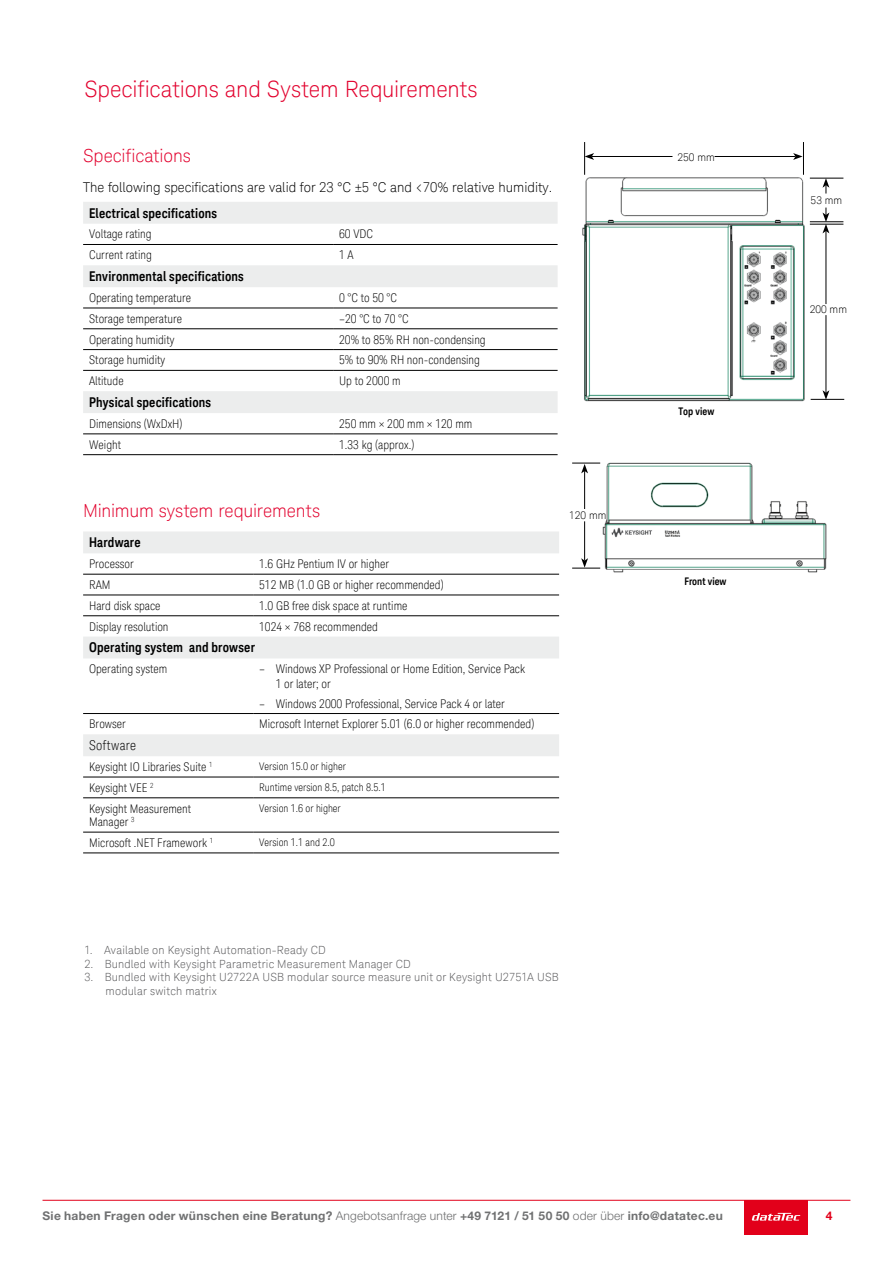
<style>
.page{position:relative;width:893px;height:1263px;background:#fff}
.page>*{position:absolute;margin:0;border:0;box-sizing:border-box;transform-origin:0 0}
.t1{font:300 22.5px "Keysight Sans";letter-spacing:-.005em;color:#e2002d}
.t2{font:300 18px "Keysight Sans";letter-spacing:-.005em;color:#e2002d}
.t3{font:700 13.5px "Keysight Sans Condensed";letter-spacing:.01em;color:#000}
.t4{font:300 13.5px "Keysight Sans";color:#000}
.t5{font:300 condensed 13.5px "Keysight Sans";letter-spacing:.015em;color:#000}
.t6{font:300 condensed 12px/15px "Keysight Sans";color:#000}
.t7{font:700 12px "Helvetica Neue LT Pro";letter-spacing:.025em;color:#707172}
.t8{font:700 12px "Helvetica Neue LT Pro";color:#e2001a}
.t9{font:300 11.25px/13.5px "Keysight Sans";letter-spacing:.015em;color:#58585a}
.t10{font:300 condensed 10.5px "Keysight Sans";color:#000}
.t11{font:300 10.5px "Keysight Sans";color:#000}
.t12{font:700 10.5px "Keysight Sans Condensed";color:#000}
.s1{font-weight:300}
</style>
<div class="page">
<div style="left:744px;top:1200px;width:64px;height:34px;background:#e2001a"></div>
<svg style="left:752px;top:1213px;width:48px;height:7px"></svg>
<hr style="left:43px;top:1200px;width:807px;height:1px;background:#e2001a">
<svg style="left:83px;top:202px;width:475px;height:211px"></svg>
<hr style="left:83px;top:244px;width:250px;height:1px;background:#000">
<hr style="left:333px;top:244px;width:225px;height:1px;background:#000">
<hr style="left:83px;top:308px;width:250px;height:1px;background:#000">
<hr style="left:333px;top:308px;width:225px;height:1px;background:#000">
<hr style="left:83px;top:328px;width:250px;height:1px;background:#000">
<hr style="left:333px;top:328px;width:225px;height:1px;background:#000">
<hr style="left:83px;top:349px;width:250px;height:1px;background:#000">
<hr style="left:333px;top:349px;width:225px;height:1px;background:#000">
<hr style="left:83px;top:370px;width:250px;height:1px;background:#000">
<hr style="left:333px;top:370px;width:225px;height:1px;background:#000">
<hr style="left:83px;top:433px;width:250px;height:1px;background:#000">
<hr style="left:333px;top:433px;width:225px;height:1px;background:#000">
<hr style="left:83px;top:454px;width:250px;height:1px;background:#000">
<hr style="left:333px;top:454px;width:225px;height:1px;background:#000">
<svg style="left:83px;top:532px;width:476px;height:224px"></svg>
<hr style="left:83px;top:852px;width:170px;height:1px;background:#000">
<hr style="left:253px;top:852px;width:306px;height:1px;background:#000">
<hr style="left:83px;top:574px;width:170px;height:1px;background:#000">
<hr style="left:253px;top:574px;width:306px;height:1px;background:#000">
<hr style="left:83px;top:595px;width:170px;height:1px;background:#000">
<hr style="left:253px;top:595px;width:306px;height:1px;background:#000">
<hr style="left:83px;top:615px;width:170px;height:1px;background:#000">
<hr style="left:253px;top:615px;width:306px;height:1px;background:#000">
<hr style="left:83px;top:713px;width:170px;height:1px;background:#000">
<hr style="left:253px;top:713px;width:306px;height:1px;background:#000">
<hr style="left:83px;top:777px;width:170px;height:1px;background:#000">
<hr style="left:253px;top:777px;width:306px;height:1px;background:#000">
<hr style="left:83px;top:797px;width:170px;height:1px;background:#000">
<hr style="left:253px;top:797px;width:306px;height:1px;background:#000">
<hr style="left:83px;top:832px;width:170px;height:1px;background:#000">
<hr style="left:253px;top:832px;width:306px;height:1px;background:#000">
<img style="left:589px;top:462px;width:238px;height:111px">
<img style="left:582px;top:164px;width:245px;height:238px">
<hr style="left:592px;top:156px;width:80px;height:1px;background:#000">
<svg style="left:585px;top:153px;width:9px;height:7px"></svg>
<hr style="left:715px;top:156px;width:80px;height:1px;background:#000">
<svg style="left:793px;top:153px;width:10px;height:7px"></svg>
<hr style="left:810px;top:178px;width:33px;height:1px;background:#000">
<hr style="left:810px;top:221px;width:33px;height:1px;background:#000">
<hr style="left:810px;top:224px;width:33px;height:1px;background:#000">
<hr style="left:811px;top:399px;width:33px;height:1px;background:#000">
<svg style="left:822px;top:178px;width:7px;height:16px"></svg>
<hr style="left:826px;top:231px;width:1px;height:73px;background:#000">
<svg style="left:822px;top:208px;width:7px;height:25px"></svg>
<hr style="left:826px;top:315px;width:1px;height:78px;background:#000">
<svg style="left:822px;top:390px;width:7px;height:10px"></svg>
<hr style="left:584px;top:142px;width:1px;height:33px;background:#000">
<hr style="left:803px;top:142px;width:1px;height:33px;background:#000">
<hr style="left:584px;top:471px;width:1px;height:38px;background:#000">
<svg style="left:572px;top:463px;width:28px;height:10px"></svg>
<hr style="left:584px;top:521px;width:1px;height:40px;background:#000">
<svg style="left:572px;top:558px;width:28px;height:11px"></svg>
<h1 class="t1" style="left:84px;top:76px;width:395px">Specifications and System Requirements</h1>
<h2 class="t2" style="left:83px;top:145px;width:109px">Specifications</h2>
<p class="t4" style="left:83px;top:179px;width:471px">The following specifications are valid for 23 °C ±5 °C and &lt;70% relative humidity.</p>
<p class="t3" style="left:89px;top:205px;width:130px">Electrical specifications</p>
<p class="t6" style="left:89px;top:227px;width:64px">Voltage rating</p>
<p class="t6" style="left:339px;top:227px;width:35px">60 VDC</p>
<p class="t6" style="left:89px;top:248px;width:64px">Current rating</p>
<p class="t6" style="left:339px;top:248px;width:16px">1 A</p>
<p class="t3" style="left:89px;top:268px;width:156px">Environmental specifications</p>
<p class="t6" style="left:89px;top:290px;width:104px">Operating temperature</p>
<p class="t6" style="left:339px;top:290px;width:59px">0 °C to 50 °C</p>
<p class="t6" style="left:89px;top:311px;width:94px">Storage temperature</p>
<p class="t6" style="left:339px;top:311px;width:71px">–20 °C to 70 °C</p>
<p class="t6" style="left:89px;top:332px;width:87px">Operating humidity</p>
<p class="t6" style="left:339px;top:332px;width:148px">20% to 85% RH non-condensing</p>
<p class="t6" style="left:89px;top:353px;width:78px">Storage humidity</p>
<p class="t6" style="left:339px;top:353px;width:142px">5% to 90% RH non-condensing</p>
<p class="t6" style="left:89px;top:373px;width:36px">Altitude</p>
<p class="t6" style="left:339px;top:373px;width:63px">Up to 2000 m</p>
<p class="t3" style="left:89px;top:394px;width:124px">Physical specifications</p>
<p class="t6" style="left:89px;top:416px;width:95px">Dimensions (WxDxH)</p>
<p class="t6" style="left:339px;top:416px;width:135px">250 mm × 200 mm × 120 mm</p>
<p class="t6" style="left:89px;top:437px;width:33px">Weight</p>
<p class="t6" style="left:339px;top:437px;width:77px">1.33 kg (approx.)</p>
<h2 class="t2" style="left:83px;top:500px;width:238px">Minimum system requirements</h2>
<p class="t3" style="left:89px;top:534px;width:53px">Hardware</p>
<p class="t6" style="left:89px;top:556px;width:46px">Processor</p>
<p class="t6" style="left:259px;top:556px;width:131px">1.6 GHz Pentium IV or higher</p>
<p class="t6" style="left:89px;top:577px;width:23px">RAM</p>
<p class="t6" style="left:259px;top:577px;width:186px">512 MB (1.0 GB or higher recommended)</p>
<p class="t6" style="left:89px;top:598px;width:73px">Hard disk space</p>
<p class="t6" style="left:259px;top:598px;width:150px">1.0 GB free disk space at runtime</p>
<p class="t6" style="left:89px;top:619px;width:81px">Display resolution</p>
<p class="t6" style="left:259px;top:619px;width:120px">1024 × 768 recommended</p>
<p class="t3" style="left:89px;top:639px;width:167px">Operating system and browser</p>
<p class="t6" style="left:89px;top:661px;width:80px">Operating system</p>
<p class="t6" style="left:276px;top:661px;width:251px;text-indent:-16px">– Windows XP Professional or Home Edition, Service Pack<br>1 or later; or</p>
<p class="t6" style="left:259px;top:696px;width:247px">– Windows 2000 Professional, Service Pack 4 or later</p>
<p class="t6" style="left:89px;top:716px;width:38px">Browser</p>
<p class="t6" style="left:259px;top:716px;width:277px">Microsoft Internet Explorer 5.01 (6.0 or higher recommended)</p>
<p class="t5" style="left:89px;top:737px;width:49px">Software</p>
<p class="t6" style="left:89px;top:759px;width:125px">Keysight IO Libraries Suite <sup>1</sup></p>
<p class="t10" style="left:259px;top:760px;width:88px">Version 15.0 or higher</p>
<p class="t6" style="left:89px;top:780px;width:66px">Keysight VEE <sup>2</sup></p>
<p class="t10" style="left:259px;top:781px;width:128px">Runtime version 8.5, patch 8.5.1</p>
<p class="t6" style="left:89px;top:802px;width:104px;line-height:13.5px">Keysight Measurement<br>Manager <sup>3</sup></p>
<p class="t10" style="left:259px;top:801px;width:83px">Version 1.6 or higher</p>
<p class="t6" style="left:89px;top:835px;width:126px">Microsoft .NET Framework <sup>1</sup></p>
<p class="t10" style="left:259px;top:836px;width:77px">Version 1.1 and 2.0</p>
<p class="t11" style="left:569px;top:509px;width:39px">120 mm</p>
<p class="t9" style="left:84px;top:943px;width:243px">1. Available on Keysight Automation-Ready CD</p>
<p class="t9" style="left:84px;top:957px;width:328px">2. Bundled with Keysight Parametric Measurement Manager CD</p>
<p class="t9" style="left:106px;top:970px;width:455px;text-indent:-21px">3. Bundled with Keysight U2722A USB modular source measure unit or Keysight U2751A USB modular switch matrix</p>
<p class="t11" style="left:678px;top:151px;width:39px">250 mm</p>
<p class="t12" style="left:678px;top:405px;width:37px">Top view</p>
<p class="t12" style="left:684px;top:575px;width:44px">Front view</p>
<p class="t11" style="left:811px;top:194px;width:33px">53 mm</p>
<p class="t11" style="left:810px;top:303px;width:39px">200 mm</p>
<p class="t7" style="left:43px;top:1209px;width:682px">Sie haben Fragen oder wünschen eine Beratung? <span class="s1">Angebotsanfrage unter</span> +49 7121 / 51 50 50 <span class="s1">oder über</span> info@datatec.eu</p>
<p class="t8" style="left:826px;top:1209px;width:8px">4</p>
</div>
